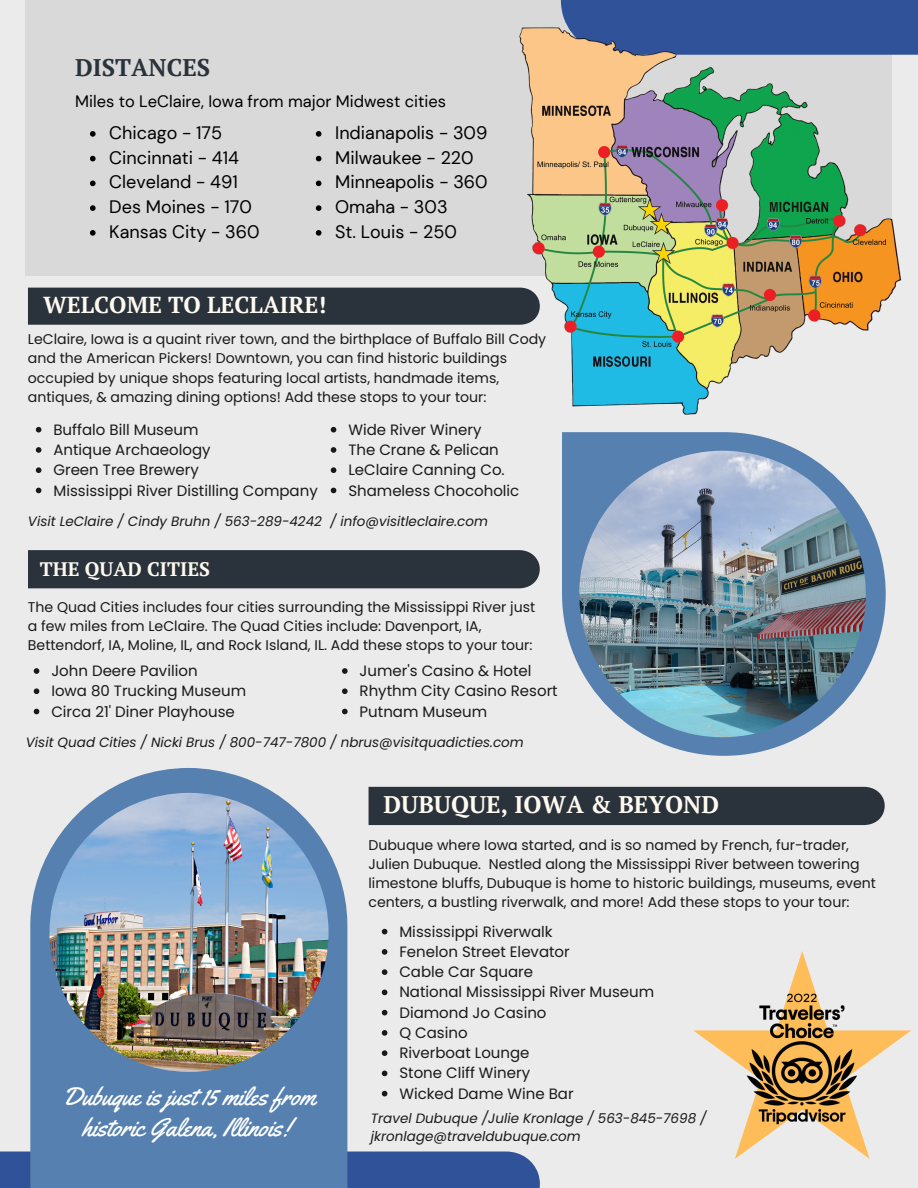
<style>
.page{position:relative;width:918px;height:1188px;background:#ebebeb}
.page>*{position:absolute;margin:0;border:0;box-sizing:border-box;transform-origin:0 0}
.t1{font:25.5px/31.5px "Yellowtail";color:#fff;text-align:center}
.t2{font:700 24px "PT Serif";color:#fffaef}
.t3{font:700 24px "PT Serif";color:#2a323b}
.t4{font:700 23.1px "PT Serif";color:#fffaef}
.t5{font:700 19.5px "PT Serif";color:#fffaef}
.t6{font:18px/24.8px "DM Sans";color:#000}
.t7{font:16.5px "DM Sans";color:#000}
.t8{font:15px/20.2px "Poppins";color:#191919}
.t9{font:14.1px/19px "Poppins";color:#191919}
.t10{font:italic 13.5px/18px "Poppins";color:#191919}
</style>
<div class="page">
<div style="left:26px;top:0;width:866px;height:276px;background:#d9d9d9"></div>
<div style="left:561px;top:0;width:357px;height:55px;background:#2f5299"></div>
<img style="left:507px;top:17px;width:404px;height:398px">
<svg style="left:693px;top:951px;width:218px;height:208px"></svg>
<img style="left:736px;top:981px;width:133px;height:156px">
<div style="left:28px;top:288px;width:512px;height:37px;background:#2a323b"></div>
<svg style="left:562px;top:432px;width:324px;height:324px"></svg>
<img style="left:579px;top:451px;width:287px;height:286px">
<svg style="left:90px;top:131px;width:6px;height:6px"></svg>
<svg style="left:90px;top:156px;width:6px;height:5px"></svg>
<svg style="left:90px;top:181px;width:6px;height:5px"></svg>
<svg style="left:90px;top:205px;width:6px;height:6px"></svg>
<svg style="left:90px;top:230px;width:6px;height:6px"></svg>
<svg style="left:316px;top:131px;width:5px;height:6px"></svg>
<svg style="left:316px;top:156px;width:5px;height:5px"></svg>
<svg style="left:316px;top:181px;width:5px;height:5px"></svg>
<svg style="left:316px;top:205px;width:5px;height:6px"></svg>
<svg style="left:316px;top:230px;width:5px;height:6px"></svg>
<div style="left:0;top:1152px;width:540px;height:36px;background:#2f5299"></div>
<svg style="left:30px;top:768px;width:317px;height:420px;background:#6b90b7"></svg>
<img style="left:49px;top:793px;width:280px;height:279px;border-radius:50%">
<div style="left:369px;top:787px;width:516px;height:38px;background:#2a323b"></div>
<div style="left:28px;top:550px;width:512px;height:38px;background:#2a323b"></div>
<svg style="left:36px;top:427px;width:5px;height:6px"></svg>
<svg style="left:36px;top:447px;width:5px;height:6px"></svg>
<svg style="left:36px;top:467px;width:5px;height:6px"></svg>
<svg style="left:36px;top:488px;width:5px;height:5px"></svg>
<svg style="left:331px;top:427px;width:5px;height:6px"></svg>
<svg style="left:331px;top:447px;width:5px;height:6px"></svg>
<svg style="left:331px;top:467px;width:5px;height:6px"></svg>
<svg style="left:331px;top:488px;width:5px;height:5px"></svg>
<svg style="left:34px;top:668px;width:5px;height:6px"></svg>
<svg style="left:34px;top:688px;width:5px;height:6px"></svg>
<svg style="left:34px;top:709px;width:5px;height:5px"></svg>
<svg style="left:342px;top:668px;width:6px;height:6px"></svg>
<svg style="left:342px;top:688px;width:6px;height:6px"></svg>
<svg style="left:342px;top:709px;width:6px;height:5px"></svg>
<svg style="left:382px;top:929px;width:5px;height:5px"></svg>
<svg style="left:382px;top:949px;width:5px;height:6px"></svg>
<svg style="left:382px;top:969px;width:5px;height:6px"></svg>
<svg style="left:382px;top:990px;width:5px;height:5px"></svg>
<svg style="left:382px;top:1010px;width:5px;height:5px"></svg>
<svg style="left:382px;top:1030px;width:5px;height:6px"></svg>
<svg style="left:382px;top:1050px;width:5px;height:6px"></svg>
<svg style="left:382px;top:1071px;width:5px;height:5px"></svg>
<svg style="left:382px;top:1091px;width:5px;height:5px"></svg>
<h2 class="t3" style="left:75px;top:51px;width:137px">DISTANCES</h2>
<p class="t7" style="left:75px;top:91px;width:372px">Miles to LeClaire, Iowa from major Midwest cities</p>
<p class="t6" style="left:109px;top:120px;width:152px">Chicago - 175<br>Cincinnati - 414<br>Cleveland - 491<br>Des Moines - 170<br>Kansas City - 360</p>
<p class="t6" style="left:335px;top:120px;width:154px">Indianapolis - 309<br>Milwaukee - 220<br>Minneapolis - 360<br>Omaha - 303<br>St. Louis - 250</p>
<h3 class="t4" style="left:43px;top:289px;width:285px">WELCOME TO LECLAIRE!</h3>
<p class="t9" style="left:28px;top:330px;width:520px">LeClaire, Iowa is a quaint river town, and the birthplace of Buffalo Bill Cody and the American Pickers! Downtown, you can find historic buildings occupied by unique shops featuring local artists, handmade items, antiques, &amp; amazing dining options! Add these stops to your tour:</p>
<p class="t8" style="left:53px;top:419px;width:266px">Buffalo Bill Museum<br>Antique Archaeology<br>Green Tree Brewery<br>Mississippi River Distilling Company</p>
<p class="t8" style="left:348px;top:419px;width:173px">Wide River Winery<br>The Crane &amp; Pelican<br>LeClaire Canning Co.<br>Shameless Chocoholic</p>
<p class="t10" style="left:28px;top:513px;width:462px">Visit LeClaire / Cindy Bruhn / 563-289-4242 / info@visitleclaire.com</p>
<h3 class="t5" style="left:40px;top:556px;width:172px">THE QUAD CITIES</h3>
<p class="t9" style="left:28px;top:598px;width:509px">The Quad Cities includes four cities surrounding the Mississippi River just a few miles from LeClaire. The Quad Cities include: Davenport, IA,<br>Bettendorf, IA, Moline, IL, and Rock Island, IL. Add these stops to your tour:</p>
<p class="t8" style="left:51px;top:661px;width:196px">John Deere Pavilion<br>Iowa 80 Trucking Museum<br>Circa 21' Diner Playhouse</p>
<p class="t8" style="left:360px;top:661px;width:200px">Jumer's Casino &amp; Hotel<br>Rhythm City Casino Resort<br>Putnam Museum</p>
<p class="t10" style="left:26px;top:734px;width:499px">Visit Quad Cities / Nicki Brus / 800-747-7800 / nbrus@visitquadicties.com</p>
<h1 class="t1" style="left:62px;top:1080px;width:255px">Dubuque is just 15 miles from historic Galena, Illinois!</h1>
<h2 class="t2" style="left:384px;top:788px;width:337px">DUBUQUE, IOWA &amp; BEYOND</h2>
<p class="t9" style="left:368px;top:836px;width:509px">Dubuque where Iowa started, and is so named by French, fur-trader, Julien Dubuque. Nestled along the Mississippi River between towering limestone bluffs, Dubuque is home to historic buildings, museums, event centers, a bustling riverwalk, and more! Add these stops to your tour:</p>
<p class="t8" style="left:399px;top:921px;width:256px">Mississippi Riverwalk<br>Fenelon Street Elevator<br>Cable Car Square<br>National Mississippi River Museum<br>Diamond Jo Casino<br>Q Casino<br>Riverboat Lounge<br>Stone Cliff Winery<br>Wicked Dame Wine Bar</p>
<p class="t10" style="left:371px;top:1109px;width:337px">Travel Dubuque /Julie Kronlage / 563-845-7698 / jkronlage@traveldubuque.com</p>
</div>
